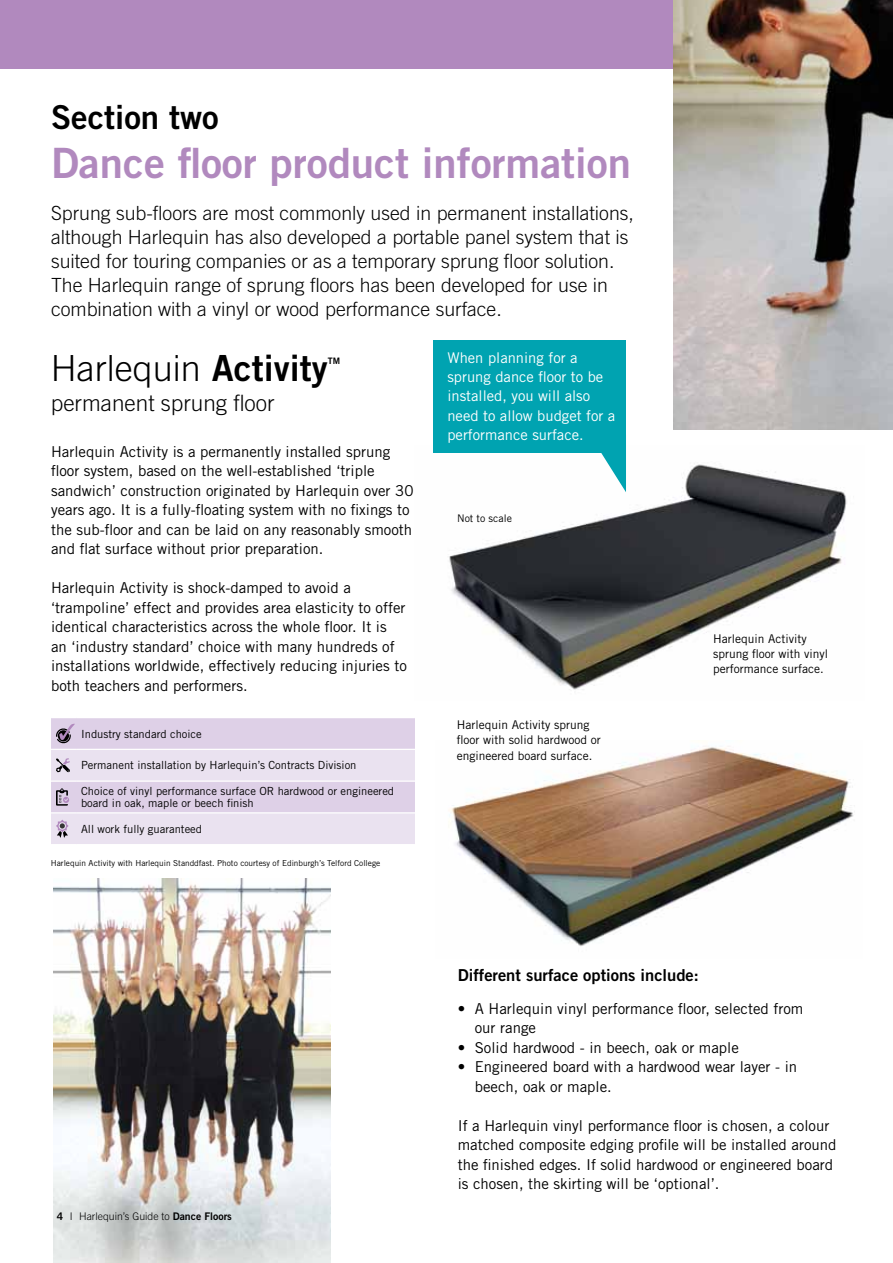
<style>
.page{position:relative;width:893px;height:1263px;background:#fff}
.page>*{position:absolute;margin:0;border:0;box-sizing:border-box;transform-origin:0 0}
.t1{font:41.85px "Trade Gothic LT Std Bd 2";color:#b189be}
.t2{font:300 36px "Trade Gothic LT Std";color:#000}
.t3{font:33px "Trade Gothic LT Std Bd 2";color:#000}
.t4{font:300 22.5px "Trade Gothic LT Std";color:#000}
.t5{font:300 19.5px/24px "Trade Gothic LT Std";color:#000}
.t6{font:16.5px "Trade Gothic LT Std Bd 2";color:#000}
.t7{font:15px/19.5px "Trade Gothic LT Std";color:#000}
.t8{font:14.85px/19.2px "Trade Gothic LT Std";color:#fff}
.t9{font:12px/15.3px "Trade Gothic LT Std";color:#000}
.t10{font:11.25px/12.5px "Trade Gothic LT Std";color:#000}
.t11{font:300 10.5px "Trade Gothic LT Std";color:#000}
.t12{font:10.5px "Trade Gothic LT Std";color:#000}
.t13{font:8.85px "Trade Gothic LT Std Bd 2";color:#000}
.t14{font:8.25px "Trade Gothic LT Std";color:#000}
.s1{font-family:"Trade Gothic LT Std Bd 2";font-weight:400}
</style>
<div class="page">
<img style="left:53px;top:878px;width:278px;height:385px">
<div style="left:0;top:0;width:893px;height:69px;background:#b189be"></div>
<img style="left:673px;top:0;width:220px;height:430px">
<img style="left:433px;top:446px;width:414px;height:244px">
<img style="left:449px;top:746px;width:405px;height:201px">
<svg style="left:51px;top:718px;width:364px;height:126px;background:#e3d8ea"></svg>
<div style="left:434px;top:340px;width:192px;height:113px;background:#00a3b1"></div>
<svg style="left:590px;top:453px;width:36px;height:39px"></svg>
<h3 class="t3" style="left:51px;top:96px;width:169px">Section two</h3>
<h1 class="t1" style="left:51px;top:137px;width:581px">Dance floor product information</h1>
<p class="t5" style="left:51px;top:200px;width:584px">Sprung sub-floors are most commonly used in permanent installations, although Harlequin has also developed a portable panel system that is suited for touring companies or as a temporary sprung floor solution.<br>The Harlequin range of sprung floors has been developed for use in combination with a vinyl or wood performance surface.</p>
<h2 class="t2" style="left:51px;top:347px;width:278px">Harlequin <span class="s1">Activity</span></h2>
<p class="t13" style="left:328px;top:355px;width:14px">TM</p>
<h3 class="t4" style="left:51px;top:389px;width:225px">permanent sprung floor</h3>
<p class="t8" style="left:447px;top:348px;width:169px">When planning for a sprung dance floor to be installed, you will also need to allow budget for a performance surface.</p>
<p class="t7" style="left:51px;top:441px;width:364px">Harlequin Activity is a permanently installed sprung floor system, based on the well-established ‘triple sandwich’ construction originated by Harlequin over 30 years ago. It is a fully-floating system with no fixings to the sub-floor and can be laid on any reasonably smooth and flat surface without prior preparation.</p>
<p class="t7" style="left:51px;top:578px;width:357px">Harlequin Activity is shock-damped to avoid a ‘trampoline’ effect and provides area elasticity to offer identical characteristics across the whole floor. It is<br>an ‘industry standard’ choice with many hundreds of installations worldwide, effectively reducing injuries to both teachers and performers.</p>
<p class="t10" style="left:81px;top:727px;width:122px">Industry standard choice</p>
<p class="t10" style="left:81px;top:759px;width:277px">Permanent installation by Harlequin’s Contracts Division</p>
<p class="t10" style="left:81px;top:784px;width:315px">Choice of vinyl performance surface OR hardwood or engineered board in oak, maple or beech finish</p>
<p class="t10" style="left:81px;top:822px;width:123px">All work fully guaranteed</p>
<p class="t14" style="left:51px;top:858px;width:331px">Harlequin Activity with Harlequin Standdfast. Photo courtesy of Edinburgh’s Telford College</p>
<p class="t12" style="left:457px;top:512px;width:56px">Not to scale</p>
<p class="t9" style="left:457px;top:717px;width:145px">Harlequin Activity sprung floor with solid hardwood or engineered board surface.</p>
<p class="t9" style="left:713px;top:631px;width:116px">Harlequin Activity sprung floor with vinyl performance surface.</p>
<p class="t11" style="left:57px;top:1209px;width:176px"><span class="s1">4</span> I Harlequin’s Guide to <span class="s1">Dance Floors</span></p>
<p class="t6" style="left:458px;top:965px;width:243px">Different surface options include:</p>
<p class="t7" style="left:475px;top:998px;width:330px;text-indent:-17px">• A Harlequin vinyl performance floor, selected from our range</p>
<p class="t7" style="left:458px;top:1037px;width:283px">• Solid hardwood - in beech, oak or maple</p>
<p class="t7" style="left:475px;top:1057px;width:324px;text-indent:-17px">• Engineered board with a hardwood wear layer - in beech, oak or maple.</p>
<p class="t7" style="left:458px;top:1115px;width:380px">If a Harlequin vinyl performance floor is chosen, a colour matched composite edging profile will be installed around the finished edges. If solid hardwood or engineered board is chosen, the skirting will be ‘optional’.</p>
</div>
